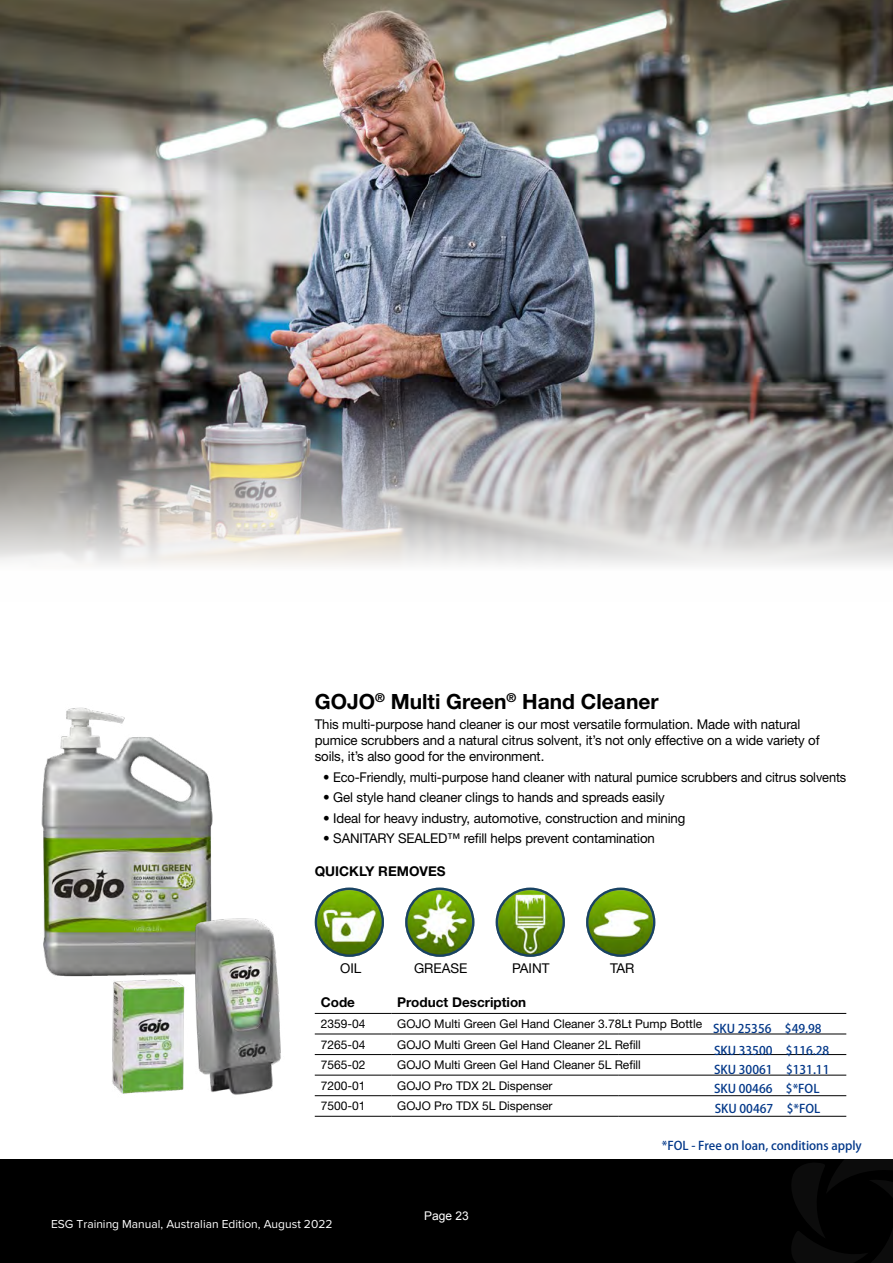
<style>
.page{position:relative;width:893px;height:1263px;background:#fff}
.page>*{position:absolute;margin:0;border:0;box-sizing:border-box;transform-origin:0 0}
.t1{font:700 21px "Helvetica Neue LT Std";color:#000}
.t2{font:13.5px/16.2px "Helvetica Neue LT Std";letter-spacing:-.01em;color:#000}
.t3{font:13.5px "Helvetica Neue LT Std";letter-spacing:-.01em;color:#000;scale:.95 1}
.t4{font:700 13.5px "Helvetica Neue LT Std";color:#000}
.t5{font:12px "Helvetica Neue LT Std";color:#000}
.t6{font:700 12px/20.4px "Adobe Fan Heiti Std";color:#033889}
.t7{font:12px "Proxima Nova";color:#fff}
.t8{font:12px "Arial";color:#fff}
</style>
<div class="page">
<div style="left:0;top:1159px;width:893px;height:104px;background:#000"></div>
<svg style="left:792px;top:1159px;width:101px;height:104px"></svg>
<img style="left:0;top:0;width:893px;height:565px">
<img style="left:315px;top:888px;width:69px;height:69px;border-radius:35px">
<div style="left:315px;top:888px;width:69px;height:69px;border:2px solid #184364;border-radius:50%"></div>
<img style="left:496px;top:888px;width:69px;height:69px;border-radius:35px">
<div style="left:496px;top:888px;width:69px;height:69px;border:2px solid #184364;border-radius:50%"></div>
<img style="left:405px;top:888px;width:69px;height:69px;border-radius:35px">
<div style="left:405px;top:888px;width:69px;height:69px;border:2px solid #184364;border-radius:50%"></div>
<img style="left:586px;top:888px;width:69px;height:69px;border-radius:35px">
<div style="left:586px;top:888px;width:69px;height:69px;border:2px solid #184364;border-radius:50%"></div>
<hr style="left:315px;top:1013px;width:76px;height:1px;background:#000">
<hr style="left:391px;top:1013px;width:228px;height:1px;background:#000">
<hr style="left:619px;top:1013px;width:227px;height:1px;background:#000">
<hr style="left:315px;top:1034px;width:76px;height:1px;background:#000">
<hr style="left:391px;top:1034px;width:228px;height:1px;background:#000">
<hr style="left:619px;top:1034px;width:227px;height:1px;background:#000">
<hr style="left:315px;top:1054px;width:76px;height:1px;background:#000">
<hr style="left:391px;top:1054px;width:228px;height:1px;background:#000">
<hr style="left:619px;top:1054px;width:227px;height:1px;background:#000">
<hr style="left:315px;top:1075px;width:76px;height:1px;background:#000">
<hr style="left:391px;top:1075px;width:228px;height:1px;background:#000">
<hr style="left:619px;top:1075px;width:227px;height:1px;background:#000">
<hr style="left:315px;top:1095px;width:76px;height:1px;background:#000">
<hr style="left:391px;top:1095px;width:228px;height:1px;background:#000">
<hr style="left:619px;top:1095px;width:227px;height:1px;background:#000">
<hr style="left:315px;top:1116px;width:76px;height:1px;background:#000">
<hr style="left:391px;top:1116px;width:228px;height:1px;background:#000">
<hr style="left:619px;top:1116px;width:227px;height:1px;background:#000">
<img style="left:41px;top:707px;width:172px;height:270px">
<img style="left:88px;top:912px;width:193px;height:183px">
<h1 class="t1" style="left:315px;top:688px;width:345px">GOJO<sup>®</sup> Multi Green<sup>®</sup> Hand Cleaner</h1>
<p class="t2" style="left:315px;top:716px;width:506px">This multi-purpose hand cleaner is our most versatile formulation. Made with natural pumice scrubbers and a natural citrus solvent, it’s not only effective on a wide variety of soils, it’s also good for the environment.</p>
<p class="t3" style="left:323px;top:769px;width:552px">• Eco-Friendly, multi-purpose hand cleaner with natural pumice scrubbers and citrus solvents</p>
<p class="t2" style="left:323px;top:789px;width:343px">• Gel style hand cleaner clings to hands and spreads easily</p>
<p class="t2" style="left:323px;top:810px;width:364px">• Ideal for heavy industry, automotive, construction and mining</p>
<p class="t2" style="left:323px;top:830px;width:333px">• SANITARY SEALED™ refill helps prevent contamination</p>
<p class="t4" style="left:315px;top:863px;width:132px">QUICKLY REMOVES</p>
<p class="t2" style="left:340px;top:960px;width:23px">OIL</p>
<p class="t2" style="left:414px;top:960px;width:55px">GREASE</p>
<p class="t2" style="left:512px;top:960px;width:39px">PAINT</p>
<p class="t2" style="left:610px;top:960px;width:26px">TAR</p>
<p class="t4" style="left:321px;top:994px;width:36px">Code</p>
<p class="t4" style="left:397px;top:994px;width:130px">Product Description</p>
<p class="t5" style="left:321px;top:1016px;width:46px">2359-04</p>
<p class="t5" style="left:397px;top:1016px;width:306px">GOJO Multi Green Gel Hand Cleaner 3.78Lt Pump Bottle</p>
<p class="t5" style="left:321px;top:1037px;width:46px">7265-04</p>
<p class="t5" style="left:397px;top:1037px;width:245px">GOJO Multi Green Gel Hand Cleaner 2L Refill</p>
<p class="t5" style="left:321px;top:1058px;width:46px">7565-02</p>
<p class="t5" style="left:397px;top:1058px;width:245px">GOJO Multi Green Gel Hand Cleaner 5L Refill</p>
<p class="t5" style="left:321px;top:1078px;width:46px">7200-01</p>
<p class="t5" style="left:397px;top:1078px;width:157px">GOJO Pro TDX 2L Dispenser</p>
<p class="t5" style="left:321px;top:1099px;width:46px">7500-01</p>
<p class="t5" style="left:397px;top:1099px;width:157px">GOJO Pro TDX 5L Dispenser</p>
<p class="t6" style="left:713px;top:1018px;width:110px">SKU 25356 $49.98</p>
<p class="t6" style="left:714px;top:1040px;width:117px">SKU 33500 $116.28</p>
<p class="t6" style="left:714px;top:1059px;width:117px">SKU 30061 $131.11</p>
<p class="t6" style="left:714px;top:1078px;width:108px">SKU 00466 $*FOL<br>SKU 00467 $*FOL</p>
<p class="t7" style="left:51px;top:1217px;width:283px">ESG Training Manual, Australian Edition, August 2022</p>
<p class="t8" style="left:424px;top:1207px;width:46px">Page 23</p>
<p class="t6" style="left:662px;top:1136px;width:202px">*FOL - Free on loan, conditions apply</p>
</div>
